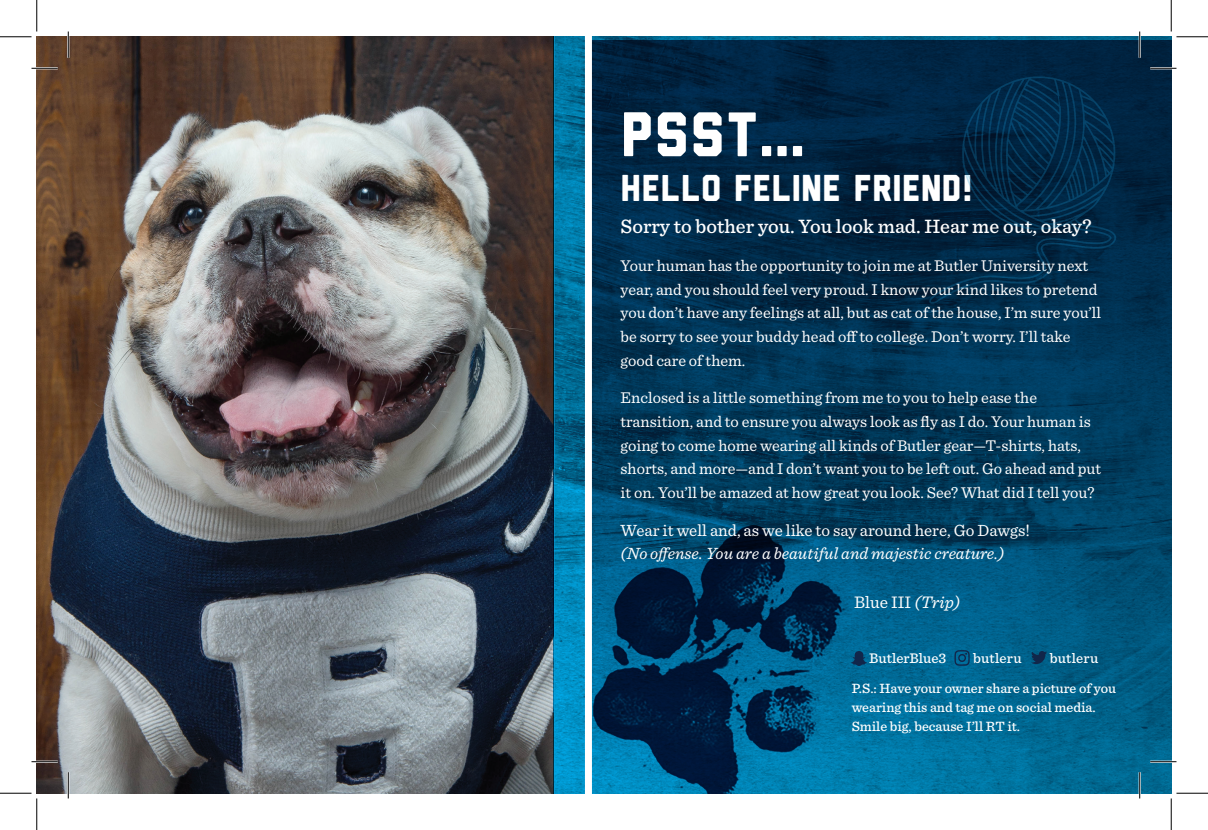
<style>
.page{position:relative;width:1208px;height:830px;background:#fff}
.page>*{position:absolute;margin:0;border:0;box-sizing:border-box;transform-origin:0 0}
.t1{font:800 62.82px "Liberator";color:#fff}
.t2{font:800 37.27px "Liberator";color:#fff}
.t3{font:500 20.12px "Sentinel";color:#fff}
.t4{font:17.5px "Sentinel";color:#fff}
.t5{font:italic 16.97px "Sentinel";color:#fff}
.t6{font:16.97px "Sentinel";color:#fff}
.t7{font:16.28px/23.6px "Sentinel";color:#fff}
.t8{font:500 14.53px "Sentinel";letter-spacing:.005em;color:#fff}
.t9{font:500 14px/19.2px "Sentinel";color:#fff}
.s1{font-style:italic}
</style>
<div class="page">
<img style="left:37px;top:37px;width:516px;height:756px">
<svg style="left:553px;top:37px;width:618px;height:756px;background:#004266"></svg>
<img style="left:1031px;top:651px;width:16px;height:13px">
<img style="left:851px;top:651px;width:15px;height:14px">
<img style="left:951px;top:649px;width:20px;height:17px">
<div style="left:585px;top:37px;width:7px;height:756px;background:#fff"></div>
<img style="left:897px;top:68px;width:249px;height:249px">
<hr style="left:32px;top:67px;width:26px;height:2px;background:#fff">
<hr style="left:1150px;top:67px;width:26px;height:2px;background:#fff">
<hr style="left:32px;top:760px;width:26px;height:2px;background:#fff">
<hr style="left:1150px;top:760px;width:26px;height:2px;background:#fff">
<hr style="left:67px;top:32px;width:2px;height:26px;background:#fff">
<hr style="left:67px;top:772px;width:2px;height:26px;background:#fff">
<hr style="left:1138px;top:32px;width:2px;height:26px;background:#fff">
<hr style="left:1138px;top:772px;width:2px;height:26px;background:#fff">
<svg style="left:32px;top:68px;width:26px;height:1px"></svg>
<svg style="left:1150px;top:68px;width:26px;height:1px"></svg>
<svg style="left:32px;top:761px;width:26px;height:1px"></svg>
<svg style="left:1150px;top:761px;width:26px;height:1px"></svg>
<svg style="left:68px;top:32px;width:1px;height:26px"></svg>
<svg style="left:68px;top:772px;width:1px;height:26px"></svg>
<svg style="left:1139px;top:32px;width:1px;height:26px"></svg>
<svg style="left:1139px;top:772px;width:1px;height:26px"></svg>
<hr style="left:0;top:36px;width:32px;height:1px;background:#000">
<hr style="left:1176px;top:36px;width:32px;height:1px;background:#000">
<hr style="left:0;top:792px;width:32px;height:1px;background:#000">
<hr style="left:1176px;top:792px;width:32px;height:1px;background:#000">
<hr style="left:36px;top:0;width:1px;height:32px;background:#000">
<hr style="left:36px;top:798px;width:1px;height:32px;background:#000">
<hr style="left:1170px;top:0;width:1px;height:32px;background:#000">
<hr style="left:1170px;top:798px;width:1px;height:32px;background:#000">
<h1 class="t1" style="left:620px;top:112px;width:186px">PSST...</h1>
<h2 class="t2" style="left:620px;top:175px;width:354px">HELLO FELINE FRIEND!</h2>
<p class="t3" style="left:620px;top:211px;width:472px">Sorry to bother you. You look mad. Hear me out, okay?</p>
<p class="t7" style="left:620px;top:253px;width:482px">Your human has the opportunity to join me at Butler University next year, and you should feel very proud. I know your kind likes to pretend you don’t have any feelings at all, but as cat of the house, I’m sure you’ll be sorry to see your buddy head off to college. Don’t worry. I’ll take good care of them.</p>
<p class="t7" style="left:620px;top:385px;width:482px">Enclosed is a little something from me to you to help ease the transition, and to ensure you always look as fly as I do. Your human is going to come home wearing all kinds of Butler gear—T-shirts, hats, shorts, and more—and I don’t want you to be left out. Go ahead and put it on. You’ll be amazed at how great you look. See? What did I tell you?</p>
<p class="t6" style="left:620px;top:517px;width:411px">Wear it well and, as we like to say around here, Go Dawgs!</p>
<p class="t5" style="left:620px;top:541px;width:385px">(No offense. You are a beautiful and majestic creature.)</p>
<p class="t4" style="left:854px;top:589px;width:108px">Blue III <span class="s1">(Trip)</span></p>
<p class="t8" style="left:869px;top:647px;width:79px">ButlerBlue3</p>
<p class="t8" style="left:973px;top:647px;width:50px">butleru</p>
<p class="t8" style="left:1049px;top:647px;width:50px">butleru</p>
<p class="t9" style="left:851px;top:677px;width:266px">P.S.: Have your owner share a picture of you wearing this and tag me on social media.<br>Smile big, because I’ll RT it.</p>
</div>
